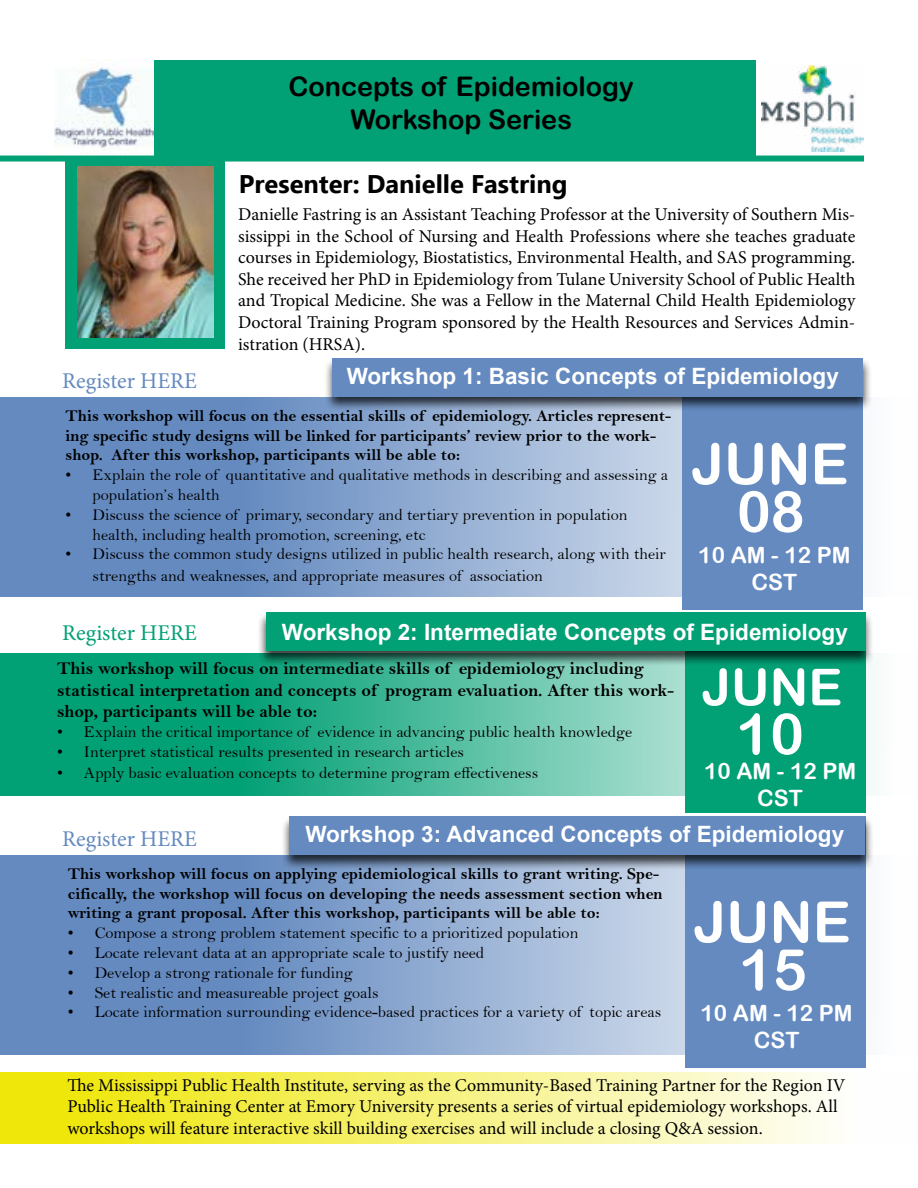
<style>
.page{position:relative;width:918px;height:1188px;background:#fff}
.page>*{position:absolute;margin:0;border:0;box-sizing:border-box;transform-origin:0 0}
.t1{font:57px/47.7px "Arial Rounded MT Bold";color:#fff;text-align:center}
.t2{font:51px "Arial Rounded MT Bold";color:#fff}
.t3{font:27px/32.4px "Arial Rounded MT Bold";color:#000;text-align:center}
.t4{font:700 25.5px "Ebrima";color:#000}
.t5{font:700 22.5px "Arial";color:#fff}
.t6{font:22.5px/27px "Arial Rounded MT Bold";color:#fff;text-align:center}
.t7{font:22.5px "Minion Pro";color:#648ac0}
.t8{font:22.5px "Minion Pro";color:#02a075}
.t9{font:18px/21.6px "Minion Pro";color:#000;text-align:justify}
.t10{font:18px/21.6px "Bell MT Bold";color:#000}
.t11{font:16.5px/19.8px "Bell";color:#000}
.t12{font:16.5px/19.8px "Bell MT Bold";color:#000}
</style>
<div class="page">
<div style="left:65px;top:161px;width:160px;height:188px;background:#02a075"></div>
<img style="left:77px;top:167px;width:137px;height:171px">
<img style="left:762px;top:65px;width:102px;height:87px">
<div style="left:0;top:1073px;width:918px;height:71px;background:linear-gradient(to right,#eee500,#fff)"></div>
<img style="left:54px;top:60px;width:100px;height:96px">
<div style="left:0;top:156px;width:864px;height:6px;background:#02a075"></div>
<svg style="left:0;top:398px;width:683px;height:199px;background:#84a2cd"></svg>
<div style="left:683px;top:358px;width:180px;height:251px;background:#648ac0"></div>
<div style="left:324px;top:357px;width:548px;height:54px;background:#000;opacity:.75"></div>
<div style="left:332px;top:359px;width:531px;height:38px;background:#648ac0"></div>
<svg style="left:0;top:856px;width:866px;height:199px;background:#84a2cd"></svg>
<div style="left:685px;top:816px;width:180px;height:251px;background:#648ac0"></div>
<div style="left:281px;top:816px;width:593px;height:54px;background:#000;opacity:.75"></div>
<div style="left:289px;top:817px;width:576px;height:38px;background:#648ac0"></div>
<svg style="left:0;top:653px;width:874px;height:143px;background:#39b493"></svg>
<div style="left:685px;top:614px;width:180px;height:199px;background:#02a075"></div>
<div style="left:258px;top:612px;width:616px;height:54px;background:#000;opacity:.75"></div>
<div style="left:266px;top:613px;width:599px;height:38px;background:#02a075"></div>
<div style="left:155px;top:61px;width:601px;height:97px;background:#01a075"></div>
<h3 class="t3" style="left:289px;top:70px;width:346px">Concepts of Epidemiology<br>Workshop Series</h3>
<h3 class="t4" style="left:239px;top:164px;width:330px">Presenter: Danielle Fastring</h3>
<p class="t9" style="left:238px;top:204px;width:619px">Danielle Fastring is an Assistant Teaching Professor at the University of Southern Mis&shy;sissippi in the School of Nursing and Health Professions where she teaches graduate courses in Epidemiology, Biostatistics, Environmental Health, and SAS programming.<br>She received her PhD in Epidemiology from Tulane University School of Public Health and Tropical Medicine. She was a Fellow in the Maternal Child Health Epidemiology Doctoral Training Program sponsored by the Health Resources and Services Admin&shy;istration (HRSA).</p>
<h3 class="t7" style="left:62px;top:365px;width:136px">Register HERE</h3>
<h3 class="t5" style="left:347px;top:360px;width:494px">Workshop 1: Basic Concepts of Epidemiology</h3>
<p class="t12" style="left:66px;top:406px;width:607px">This workshop will focus on the essential skills of epidemiology. Articles represent&shy;ing specific study designs will be linked for participants’ review prior to the work&shy;shop. After this workshop, participants will be able to:</p>
<p class="t11" style="left:93px;top:465px;width:577px;text-indent:-27px">• Explain the role of quantitative and qualitative methods in describing and assessing a population’s health</p>
<p class="t11" style="left:93px;top:505px;width:537px;text-indent:-27px">• Discuss the science of primary, secondary and tertiary prevention in population health, including health promotion, screening, etc</p>
<p class="t11" style="left:93px;top:543px;width:575px;line-height:21.6px;text-indent:-27px">• Discuss the common study designs utilized in public health research, along with their strengths and weaknesses, and appropriate measures of association</p>
<h1 class="t1" style="left:691px;top:439px;width:159px">JUNE<br>08</h1>
<h3 class="t6" style="left:698px;top:541px;width:154px">10 AM - 12 PM<br>CST</h3>
<h3 class="t8" style="left:62px;top:618px;width:136px">Register HERE</h3>
<h3 class="t5" style="left:282px;top:616px;width:567px">Workshop 2: Intermediate Concepts of Epidemiology</h3>
<p class="t10" style="left:57px;top:657px;width:618px">This workshop will focus on intermediate skills of epidemiology including statistical interpretation and concepts of program evaluation. After this work&shy;shop, participants will be able to:</p>
<p class="t11" style="left:57px;top:722px;width:577px">• Explain the critical importance of evidence in advancing public health knowledge</p>
<p class="t11" style="left:57px;top:742px;width:409px">• Interpret statistical results presented in research articles</p>
<p class="t11" style="left:57px;top:763px;width:483px">• Apply basic evaluation concepts to determine program effectiveness</p>
<h2 class="t2" style="left:702px;top:657px;width:142px">JUNE</h2>
<h1 class="t1" style="left:736px;top:709px;width:69px">10</h1>
<h3 class="t6" style="left:704px;top:757px;width:154px">10 AM - 12 PM<br>CST</h3>
<h3 class="t7" style="left:62px;top:823px;width:136px">Register HERE</h3>
<h3 class="t5" style="left:305px;top:819px;width:540px">Workshop 3: Advanced Concepts of Epidemiology</h3>
<p class="t12" style="left:68px;top:864px;width:596px">This workshop will focus on applying epidemiological skills to grant writing. Spe&shy;cifically, the workshop will focus on developing the needs assessment section when writing a grant proposal. After this workshop, participants will be able to:</p>
<p class="t11" style="left:68px;top:923px;width:512px">• Compose a strong problem statement specific to a prioritized population</p>
<p class="t11" style="left:68px;top:943px;width:418px">• Locate relevant data at an appropriate scale to justify need</p>
<p class="t11" style="left:68px;top:963px;width:287px">• Develop a strong rationale for funding</p>
<p class="t11" style="left:68px;top:982px;width:312px">• Set realistic and measureable project goals</p>
<p class="t11" style="left:68px;top:1002px;width:595px">• Locate information surrounding evidence-based practices for a variety of topic areas</p>
<h1 class="t1" style="left:693px;top:898px;width:159px">JUNE<br>15</h1>
<h3 class="t6" style="left:700px;top:999px;width:154px">10 AM - 12 PM<br>CST</h3>
<p class="t9" style="left:67px;top:1074px;width:780px;text-align:left">The Mississippi Public Health Institute, serving as the Community-Based Training Partner for the Region IV<br>Public Health Training Center at Emory University presents a series of virtual epidemiology workshops. All workshops will feature interactive skill building exercises and will include a closing Q&amp;A session.</p>
</div>
